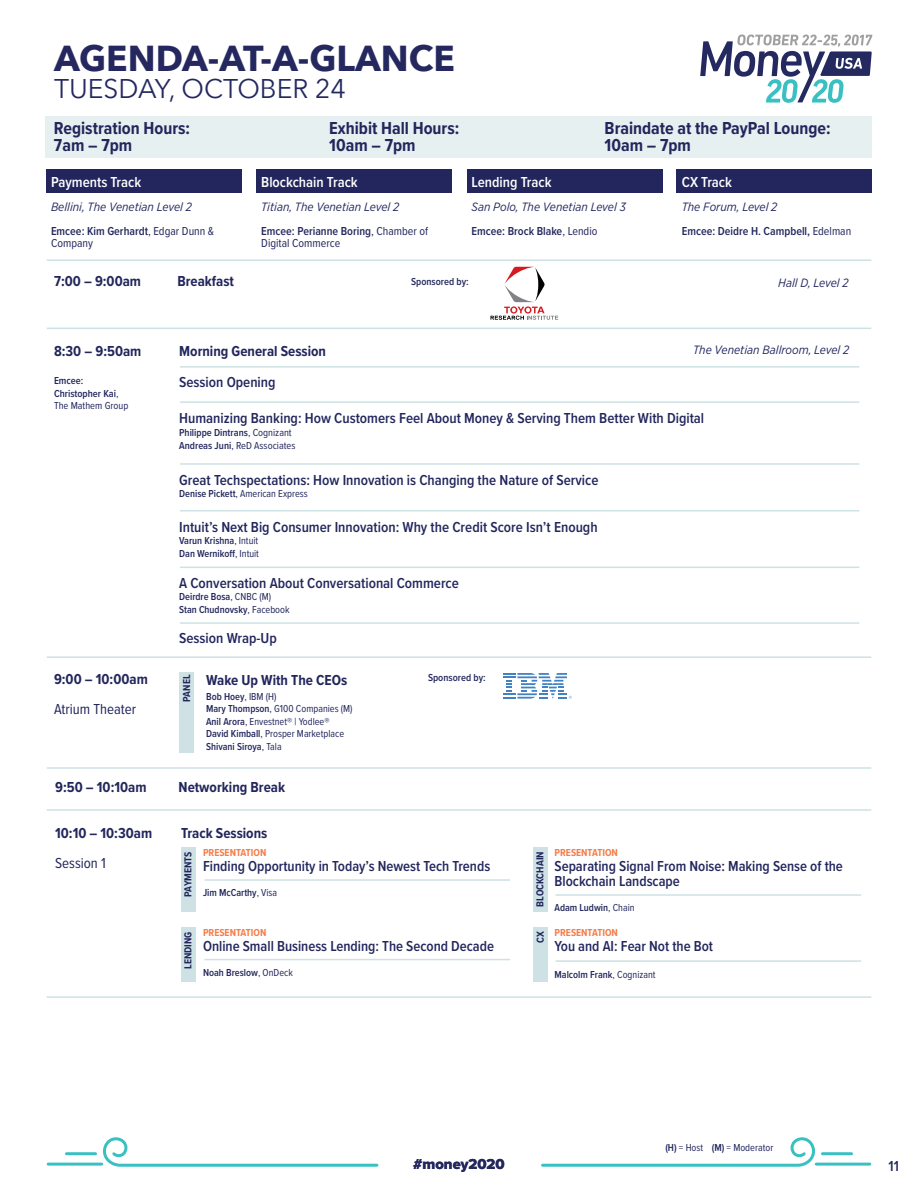
<style>
.page{position:relative;width:918px;height:1188px;background:#fff}
.page>*{position:absolute;margin:0;border:0;box-sizing:border-box;transform-origin:0 0}
.t1{font:700 36px "Avenir Next";color:#24285f}
.t2{font:27px "Avenir Next";color:#24285f}
.t3{font:700 18px/16.5px "Proxima Nova Cond";color:#22265c}
.t4{font:600 15px/15px "Proxima Nova Cond";color:#22265c}
.t5{font:700 15px "Proxima Nova Cond";color:#22265c}
.t6{font:600 15px "Proxima Nova Cond";color:#fff}
.t7{font:15px "Proxima Nova Cond";color:#22265c}
.t8{font:15px "Proxima Nova Extrabld";color:#24285f}
.t9{font:600 15px "Proxima Nova Cond";color:#24285f}
.t10{font:italic 12px "Gotham Narrow";color:#24285f}
.t11{font:12px/12px "Proxima Nova Cond";color:#22265c}
.t12{font:600 12px "Proxima Nova Cond";color:#22265c}
.t13{font:600 10.5px/12.6px "Proxima Nova Cond";color:#22265c}
.t14{font:10.5px/12.6px "Proxima Nova Cond";color:#22265c}
.t15{font:700 10.5px "Proxima Nova Cond";color:#f47d48}
.t16{font:700 10.5px "Proxima Nova Cond";color:#22265c}
.s1{font-weight:600}
.s2{font-size:15px;color:#fff}
.s3{font-weight:400}
</style>
<div class="page">
<svg style="left:46px;top:1137px;width:333px;height:30px"></svg>
<svg style="left:541px;top:1137px;width:331px;height:30px"></svg>
<div style="left:46px;top:116px;width:826px;height:42px;background:#e6f0f1"></div>
<hr style="left:47px;top:767px;width:824px;height:2px;background:#cee1e4">
<hr style="left:47px;top:809px;width:824px;height:2px;background:#cee1e4">
<hr style="left:47px;top:996px;width:824px;height:2px;background:#cee1e4">
<div style="left:181px;top:847px;width:14px;height:64px;background:#cee1e4"></div>
<div style="left:533px;top:927px;width:14px;height:54px;background:#cee1e4"></div>
<div style="left:533px;top:847px;width:14px;height:64px;background:#cee1e4"></div>
<div style="left:181px;top:927px;width:14px;height:54px;background:#cee1e4"></div>
<hr style="left:556px;top:894px;width:305px;height:2px;background:#cee1e4">
<hr style="left:204px;top:879px;width:306px;height:2px;background:#cee1e4">
<hr style="left:556px;top:960px;width:305px;height:2px;background:#cee1e4">
<hr style="left:204px;top:959px;width:306px;height:1px;background:#cee1e4">
<div style="left:46px;top:169px;width:195px;height:24px;background:#22265c"></div>
<div style="left:257px;top:169px;width:195px;height:24px;background:#22265c"></div>
<div style="left:467px;top:169px;width:195px;height:24px;background:#22265c"></div>
<div style="left:677px;top:169px;width:195px;height:24px;background:#22265c"></div>
<div style="left:180px;top:672px;width:14px;height:80px;background:#cee1e4"></div>
<svg style="left:503px;top:673px;width:69px;height:26px"></svg>
<hr style="left:47px;top:656px;width:824px;height:2px;background:#cee1e4">
<hr style="left:47px;top:259px;width:824px;height:2px;background:#cee1e4">
<hr style="left:47px;top:328px;width:824px;height:1px;background:#cee1e4">
<hr style="left:180px;top:366px;width:679px;height:2px;background:#cee1e4">
<hr style="left:180px;top:401px;width:679px;height:2px;background:#cee1e4">
<hr style="left:180px;top:463px;width:679px;height:2px;background:#cee1e4">
<hr style="left:180px;top:510px;width:679px;height:1px;background:#cee1e4">
<hr style="left:180px;top:567px;width:679px;height:1px;background:#cee1e4">
<hr style="left:180px;top:622px;width:679px;height:2px;background:#cee1e4">
<svg style="left:490px;top:267px;width:68px;height:53px"></svg>
<svg style="left:700px;top:35px;width:172px;height:68px"></svg>
<h1 class="t1" style="left:54px;top:27px;width:402px">AGENDA-AT-A-GLANCE</h1>
<h2 class="t2" style="left:54px;top:65px;width:293px">TUESDAY, OCTOBER 24</h2>
<p class="t3" style="left:54px;top:121px;width:138px">Registration Hours:<br>7am – 7pm</p>
<p class="t3" style="left:329px;top:121px;width:131px">Exhibit Hall Hours:<br>10am – 7pm</p>
<p class="t3" style="left:605px;top:121px;width:228px">Braindate at the PayPal Lounge:<br>10am – 7pm</p>
<p class="t6" style="left:51px;top:173px;width:92px">Payments Track</p>
<p class="t10" style="left:51px;top:199px;width:143px">Bellini, The Venetian Level 2</p>
<p class="t11" style="left:51px;top:225px;width:165px"><span class="s1">Emcee: Kim Gerhardt</span>, Edgar Dunn &amp;<br>Company</p>
<p class="t6" style="left:261px;top:173px;width:98px">Blockchain Track</p>
<p class="t10" style="left:261px;top:199px;width:140px">Titian, The Venetian Level 2</p>
<p class="t11" style="left:261px;top:225px;width:169px"><span class="s1">Emcee: Perianne Boring</span>, Chamber of<br>Digital Commerce<span class="s2">T</span></p>
<p class="t6" style="left:472px;top:173px;width:82px">Lending Track</p>
<p class="t10" style="left:472px;top:199px;width:156px">San Polo, The Venetian Level 3</p>
<p class="t12" style="left:472px;top:223px;width:128px">Emcee: Brock Blake<span class="s3">, Lendio</span></p>
<p class="t6" style="left:682px;top:173px;width:52px">CX Track</p>
<p class="t10" style="left:682px;top:199px;width:97px">The Forum, Level 2</p>
<p class="t12" style="left:682px;top:223px;width:171px">Emcee: Deidre H. Campbell, <span class="s3">Edelman</span></p>
<p class="t5" style="left:54px;top:272px;width:89px">7:00 – 9:00am</p>
<p class="t5" style="left:177px;top:272px;width:58px">Breakfast</p>
<p class="t13" style="left:411px;top:276px;width:59px">Sponsored by:</p>
<p class="t10" style="left:778px;top:275px;width:72px">Hall D, Level 2</p>
<p class="t10" style="left:693px;top:343px;width:158px">The Venetian Ballroom, Level 2</p>
<p class="t5" style="left:54px;top:342px;width:89px">8:30 – 9:50am</p>
<p class="t5" style="left:179px;top:342px;width:148px">Morning General Session</p>
<p class="t13" style="left:54px;top:374px;width:76px">Emcee:<br>Christopher Kai<span class="s3">,<br>The Mathem Group</span></p>
<p class="t4" style="left:179px;top:375px;width:98px">Session Opening</p>
<p class="t4" style="left:179px;top:411px;width:527px">Humanizing Banking: How Customers Feel About Money &amp; Serving Them Better With Digital</p>
<p class="t13" style="left:179px;top:427px;width:118px">Philippe Dintrans<span class="s3">, Cognizant<br></span>Andreas Juni<span class="s3">, ReD Associates</span></p>
<p class="t4" style="left:179px;top:473px;width:421px">Great Techspectations: How Innovation is Changing the Nature of Service</p>
<p class="t14" style="left:179px;top:488px;width:130px"><span class="s1">Denise Pickett</span>, American Express</p>
<p class="t4" style="left:179px;top:520px;width:420px">Intuit’s Next Big Consumer Innovation: Why the Credit Score Isn’t Enough</p>
<p class="t13" style="left:179px;top:535px;width:81px">Varun Krishna<span class="s3">, Intuit<br></span>Dan Wernikoff<span class="s3">, Intuit</span></p>
<p class="t4" style="left:179px;top:575px;width:281px">A Conversation About Conversational Commerce</p>
<p class="t13" style="left:179px;top:591px;width:112px">Deirdre Bosa<span class="s3">, CNBC (M)<br></span>Stan Chudnovsky<span class="s3">, Facebook</span></p>
<p class="t4" style="left:179px;top:631px;width:99px">Session Wrap-Up</p>
<p class="t5" style="left:54px;top:670px;width:95px">9:00 – 10:00am</p>
<p class="t7" style="left:54px;top:700px;width:84px">Atrium Theater</p>
<p class="t16" style="left:180px;top:702px;width:28px;rotate:-90deg">PANEL</p>
<p class="t5" style="left:206px;top:671px;width:143px">Wake Up With The CEOs</p>
<p class="t14" style="left:206px;top:690px;width:148px"><span class="s1">Bob Hoey</span>, IBM (H)<br><span class="s1">Mary Thompson</span>, G100 Companies (M)<br><span class="s1">Anil Arora</span>, Envestnet® | Yodlee®<br><span class="s1">David Kimball</span>, Prosper Marketplace<br><span class="s1">Shivani Siroya</span>, Tala</p>
<p class="t13" style="left:428px;top:671px;width:59px">Sponsored by:</p>
<p class="t5" style="left:55px;top:778px;width:93px">9:50 – 10:10am</p>
<p class="t5" style="left:179px;top:778px;width:108px">Networking Break</p>
<p class="t5" style="left:55px;top:824px;width:98px">10:10 – 10:30am</p>
<p class="t7" style="left:55px;top:854px;width:52px">Session 1</p>
<p class="t5" style="left:181px;top:824px;width:88px">Track Sessions</p>
<p class="t16" style="left:182px;top:897px;width:47px;rotate:-90deg">PAYMENTS</p>
<p class="t15" style="left:203px;top:846px;width:65px">PRESENTATION</p>
<p class="t4" style="left:203px;top:859px;width:289px">Finding Opportunity in Today’s Newest Tech Trends</p>
<p class="t13" style="left:203px;top:887px;width:76px">Jim McCarthy<span class="s3">, Visa</span></p>
<p class="t16" style="left:182px;top:969px;width:39px;rotate:-90deg">LENDING</p>
<p class="t15" style="left:203px;top:926px;width:65px">PRESENTATION</p>
<p class="t4" style="left:203px;top:938px;width:293px">Online Small Business Lending: The Second Decade</p>
<p class="t13" style="left:203px;top:966px;width:91px">Noah Breslow<span class="s3">, OnDeck</span></p>
<p class="t16" style="left:534px;top:907px;width:57px;rotate:-90deg">BLOCKCHAIN</p>
<p class="t16" style="left:534px;top:943px;width:13px;rotate:-90deg">CX</p>
<p class="t15" style="left:555px;top:846px;width:65px">PRESENTATION</p>
<p class="t4" style="left:555px;top:859px;width:290px">Separating Signal From Noise: Making Sense of the<br>Blockchain Landscape</p>
<p class="t13" style="left:555px;top:902px;width:82px">Adam Ludwin<span class="s3">, Chain</span></p>
<p class="t15" style="left:555px;top:926px;width:65px">PRESENTATION</p>
<p class="t4" style="left:555px;top:938px;width:160px">You and AI: Fear Not the Bot</p>
<p class="t13" style="left:555px;top:969px;width:102px">Malcolm Frank<span class="s3">, Cognizant</span></p>
<p class="t14" style="left:665px;top:1142px;width:110px"><span class="s1">(H)</span> = Host <span class="s1">(M)</span> = Moderator</p>
<p class="t8" style="left:413px;top:1155px;width:93px">#money2020</p>
<p class="t9" style="left:889px;top:1157px;width:12px">11</p>
</div>
